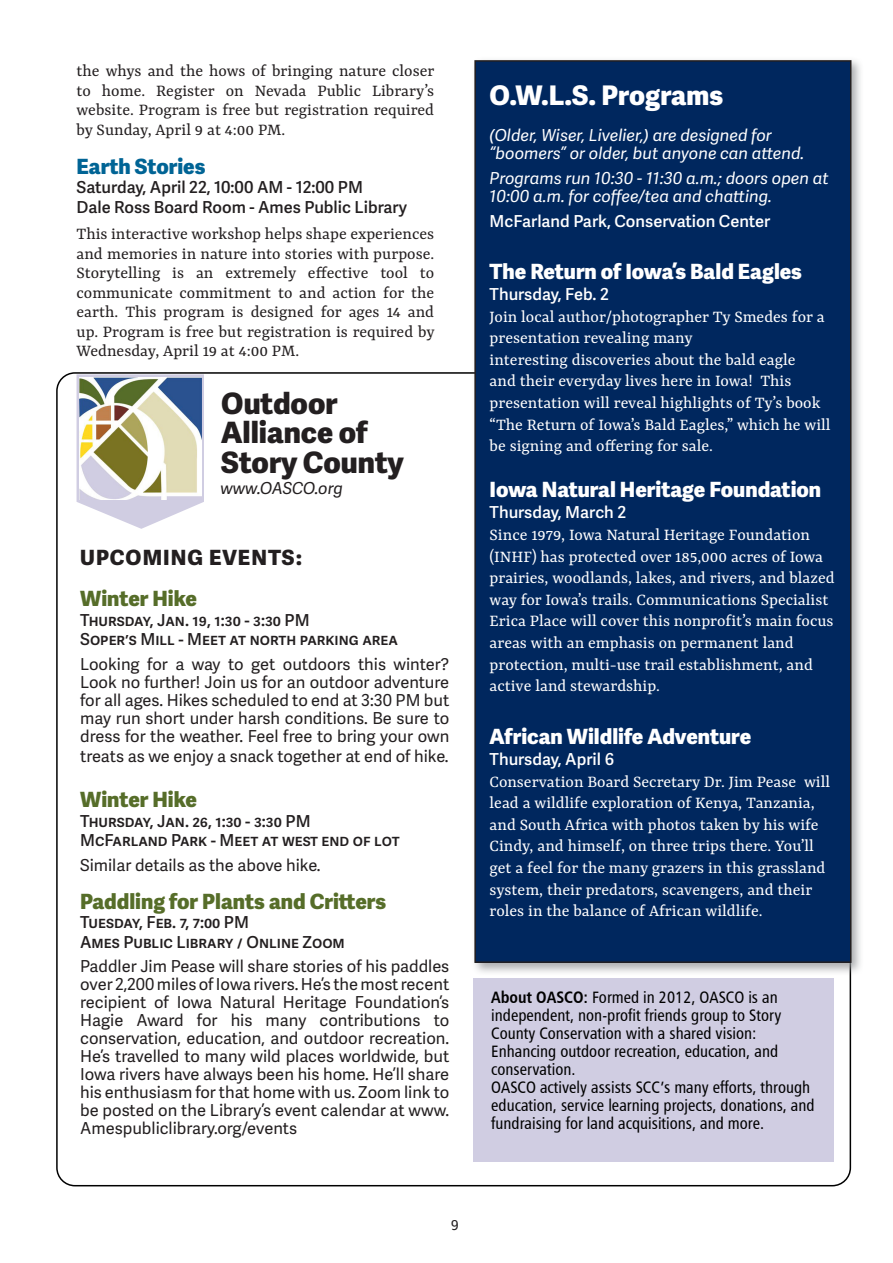
<style>
.page{position:relative;width:893px;height:1263px;background:#fff}
.page>*{position:absolute;margin:0;border:0;box-sizing:border-box;transform-origin:0 0}
.Body_Text_-_For_Exce{font:800 29.4px/29.4px "Adelle Sans";color:#231f20}
.t1{font:800 27px "Adelle Sans";color:#fff}
.Body_Text_-_For_Exce-2{font:800 21px "Adelle Sans";color:#fff}
.Body_Text_-_For_Exce-3{font:800 21px "Adelle Sans";color:#566d29}
.Body_Text_-_For_Exce-4{font:800 21px "Adelle Sans";letter-spacing:.05em;color:#231f20}
.Body_Text_-_For_Exce-5{font:800 21px "Adelle Sans";color:#006495}
.t2{font:18px/21.6px "Yrsa";color:#fff}
.Body_Text_-_For_Exce-6{font:18px/19.5px "Yrsa";color:#231f20;text-align:justify}
.Body_Text_-_For_Exce-7{font:16.5px/18px "Adelle Sans";color:#231f20;text-align:justify}
.t3{font:16.5px/18px "Humanist 777 BT Roman Condensed B";color:#000}
.Body_Text_-_For_Exce-8{font:600 16.5px "Adelle Sans";color:#231f20}
.t4{font:italic 16.5px/18px "Adelle Sans";color:#fff}
.Body_Text_-_For_Exce-9{font:600 16.5px "Adelle Sans";color:#fff}
.Body_Text_-_For_Exce-10{font:italic 16.5px "Adelle Sans";color:#231f20}
.t5{font:13.5px "Hack";color:#231f20}
.s1{font-family:"Humanist 777 BT Bold Condensed B"}
</style>
<div class="page">
<div style="left:473px;top:978px;width:360px;height:183px;background:#d0cde2"></div>
<svg style="left:77px;top:374px;width:127px;height:155px"></svg>
<img style="left:80px;top:378px;width:121px;height:121px">
<div style="left:471px;top:57px;width:394px;height:919px;background:#939598;opacity:.75"></div>
<div style="left:475px;top:61px;width:376px;height:901px;background:#00275e"></div>
<div style="left:474px;top:60px;width:377px;height:903px;border:2px solid #231f20"></div>
<p class="Body_Text_-_For_Exce-6" style="left:77px;top:62px;width:359px">the whys and the hows of bringing nature closer to home. Register on Nevada Public Library’s website. Program is free but registration required by Sunday, April 9 at 4:00 PM.</p>
<p class="Body_Text_-_For_Exce-5" style="left:77px;top:153px;width:130px">Earth Stories</p>
<p class="Body_Text_-_For_Exce-8" style="left:77px;top:178px;width:288px">Saturday, April 22, 10:00 AM - 12:00 PM</p>
<p class="Body_Text_-_For_Exce-8" style="left:77px;top:197px;width:332px">Dale Ross Board Room - Ames Public Library</p>
<p class="Body_Text_-_For_Exce-6" style="left:77px;top:225px;width:360px">This interactive workshop helps shape experiences and memories in nature into stories with purpose.<br>Storytelling is an extremely effective tool to communicate commitment to and action for the earth. This program is designed for ages 14 and up. Program is free but registration is required by Wednesday, April 19 at 4:00 PM.</p>
<p class="Body_Text_-_For_Exce" style="left:221px;top:389px;width:184px">Outdoor<br>Alliance of<br>Story County</p>
<p class="Body_Text_-_For_Exce-10" style="left:220px;top:478px;width:124px">www.OASCO.org</p>
<p class="Body_Text_-_For_Exce-4" style="left:80px;top:544px;width:224px">UPCOMING EVENTS:</p>
<p class="Body_Text_-_For_Exce-3" style="left:80px;top:586px;width:118px">Winter Hike</p>
<p class="Body_Text_-_For_Exce-8" style="left:80px;top:610px;width:231px">Thursday, Jan. 19, 1:30 - 3:30 PM</p>
<p class="Body_Text_-_For_Exce-8" style="left:80px;top:630px;width:319px">Soper’s Mill - Meet at north parking area</p>
<p class="Body_Text_-_For_Exce-7" style="left:80px;top:656px;width:371px">Looking for a way to get outdoors this winter?<br>Look no further! Join us for an outdoor adventure for all ages. Hikes scheduled to end at 3:30 PM but may run short under harsh conditions. Be sure to dress for the weather. Feel free to bring your own</p>
<p class="Body_Text_-_For_Exce-7" style="left:80px;top:747px;width:370px">treats as we enjoy a snack together at end of hike.</p>
<p class="Body_Text_-_For_Exce-3" style="left:80px;top:787px;width:118px">Winter Hike</p>
<p class="Body_Text_-_For_Exce-8" style="left:80px;top:811px;width:232px">Thursday, Jan. 26, 1:30 - 3:30 PM</p>
<p class="Body_Text_-_For_Exce-8" style="left:80px;top:831px;width:321px">McFarland Park - Meet at west end of lot</p>
<p class="Body_Text_-_For_Exce-7" style="left:80px;top:857px;width:242px">Similar details as the above hike.</p>
<p class="Body_Text_-_For_Exce-3" style="left:80px;top:888px;width:307px">Paddling for Plants and Critters</p>
<p class="Body_Text_-_For_Exce-8" style="left:80px;top:912px;width:170px">Tuesday, Feb. 7, 7:00 PM</p>
<p class="Body_Text_-_For_Exce-8" style="left:80px;top:932px;width:266px">Ames Public Library / Online Zoom</p>
<p class="Body_Text_-_For_Exce-7" style="left:80px;top:958px;width:371px">Paddler Jim Pease will share stories of his paddles over 2,200 miles of Iowa rivers. He’s the most recent recipient of Iowa Natural Heritage Foundation’s Hagie Award for his many contributions to conservation, education, and outdoor recreation.<br>He’s travelled to many wild places worldwide, but Iowa rivers have always been his home. He’ll share his enthusiasm for that home with us. Zoom link to be posted on the Library’s event calendar at www.<br>Amespubliclibrary.org/events</p>
<p class="t1" style="left:490px;top:78px;width:235px">O.W.L.S. Programs</p>
<p class="t4" style="left:490px;top:127px;width:316px">(Older, Wiser, Livelier,) are designed for “boomers” or older, but anyone can attend.</p>
<p class="t4" style="left:490px;top:169px;width:340px">Programs run 10:30 - 11:30 a.m.; doors open at<br>10:00 a.m. for coffee/tea and chatting.</p>
<p class="Body_Text_-_For_Exce-9" style="left:490px;top:211px;width:282px">McFarland Park, Conservation Center</p>
<p class="Body_Text_-_For_Exce-2" style="left:490px;top:258px;width:314px">The Return of Iowa’s Bald Eagles</p>
<p class="Body_Text_-_For_Exce-9" style="left:490px;top:285px;width:121px">Thursday, Feb. 2</p>
<p class="t2" style="left:490px;top:306px;width:336px">Join local author/photographer Ty Smedes for a presentation revealing many</p>
<p class="t2" style="left:490px;top:350px;width:342px">interesting discoveries about the bald eagle<br>and their everyday lives here in Iowa! This presentation will reveal highlights of Ty’s book “The Return of Iowa’s Bald Eagles,” which he will be signing and offering for sale.</p>
<p class="Body_Text_-_For_Exce-2" style="left:490px;top:477px;width:333px">Iowa Natural Heritage Foundation</p>
<p class="Body_Text_-_For_Exce-9" style="left:490px;top:503px;width:138px">Thursday, March 2</p>
<p class="t2" style="left:490px;top:525px;width:346px">Since 1979, Iowa Natural Heritage Foundation (INHF) has protected over 185,000 acres of Iowa prairies, woodlands, lakes, and rivers, and blazed way for Iowa’s trails. Communications Specialist Erica Place will cover this nonprofit’s main focus areas with an emphasis on permanent land protection, multi-use trail establishment, and active land stewardship.</p>
<p class="Body_Text_-_For_Exce-2" style="left:490px;top:723px;width:263px">African Wildlife Adventure</p>
<p class="Body_Text_-_For_Exce-9" style="left:490px;top:749px;width:126px">Thursday, April 6</p>
<p class="t2" style="left:490px;top:771px;width:342px">Conservation Board Secretary Dr. Jim Pease will lead a wildlife exploration of Kenya, Tanzania, and South Africa with photos taken by his wife Cindy, and himself, on three trips there. You’ll get a feel for the many grazers in this grassland system, their predators, scavengers, and their roles in the balance of African wildlife.</p>
<p class="t3" style="left:491px;top:988px;width:292px"><span class="s1">About OASCO:</span> Formed in 2012, OASCO is an independent, non-profit friends group to Story County Conservation with a shared vision:<br>Enhancing outdoor recreation, education, and conservation.</p>
<p class="t3" style="left:491px;top:1078px;width:325px">OASCO actively assists SCC’s many efforts, through education, service learning projects, donations, and fundraising for land acquisitions, and more.</p>
<p class="t5" style="left:451px;top:1216px;width:10px">9</p>
</div>
